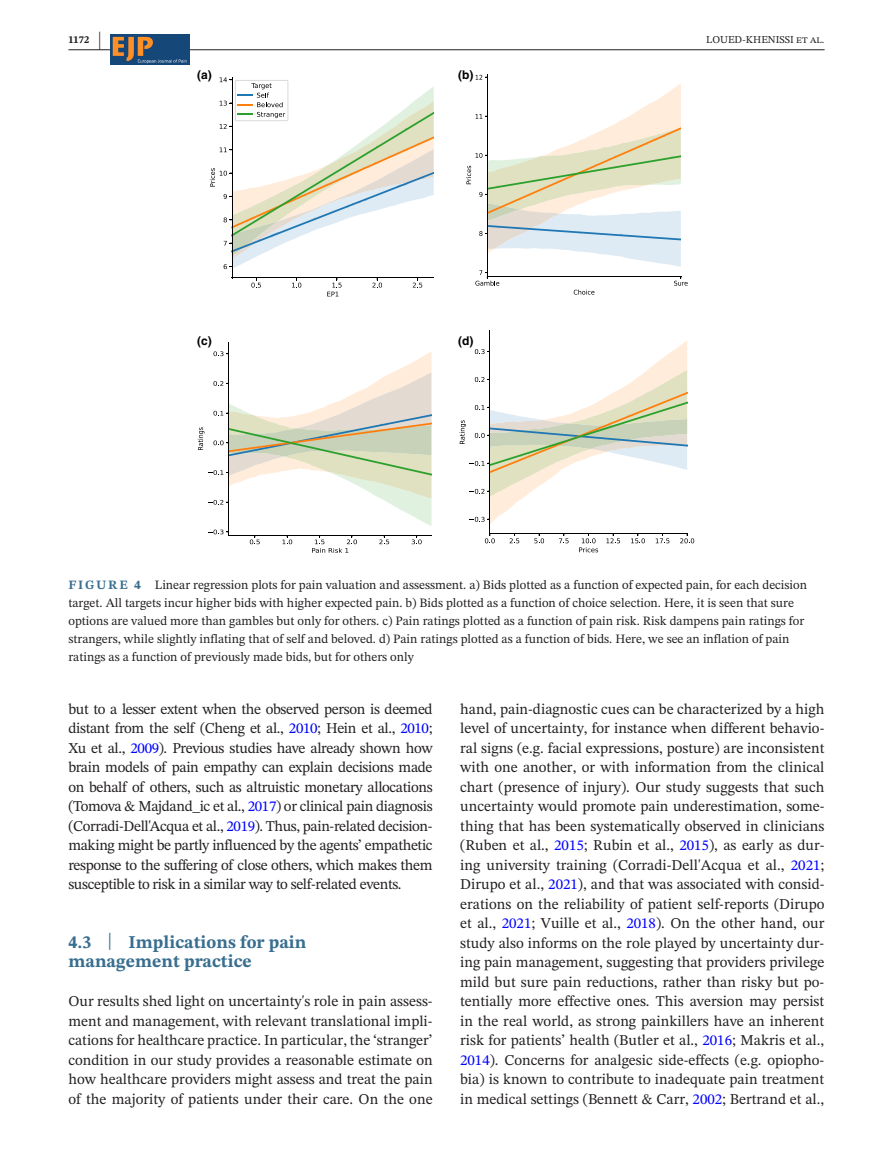
<style>
.page{position:relative;width:893px;height:1174px;background:#fff}
.page>*{position:absolute;margin:0;border:0;box-sizing:border-box;transform-origin:0 0}
.t1{font:700 18px/19.5px "STIX Two Text";color:#386e8f}
.t2{font:15px/19.5px "STIX Two Text";color:#231f20;text-align:justify}
.t3{font:12.75px/18px "STIX Two Text";color:#231f20}
.t4{font:700 12px "Helvetica";color:#000}
.t5{font:10.5px "STIX Two Text";color:#231f20}
.t6{font:700 10.5px "STIX Two Text";color:#231f20}
.s1{font-size:21px}
.s2{font-weight:700;color:#386e8f}
.s3{color:#00f}
.s4{font-weight:400;font-size:23.7px}
</style>
<div class="page">
<hr style="left:68px;top:49px;width:756px;height:1px;background:#231f20">
<img style="left:111px;top:35px;width:79px;height:30px">
<svg style="left:251px;top:278px;width:10px;height:10px"></svg>
<svg style="left:292px;top:278px;width:9px;height:10px"></svg>
<svg style="left:372px;top:278px;width:10px;height:10px"></svg>
<svg style="left:413px;top:278px;width:9px;height:10px"></svg>
<svg style="left:327px;top:278px;width:15px;height:18px"></svg>
<hr style="left:232px;top:77px;width:1px;height:201px;background:#000">
<hr style="left:232px;top:277px;width:202px;height:1px;background:#000">
<svg style="left:210px;top:77px;width:224px;height:192px"></svg>
<svg style="left:466px;top:75px;width:222px;height:220px"></svg>
<hr style="left:487px;top:74px;width:1px;height:202px;background:#000">
<hr style="left:487px;top:276px;width:194px;height:1px;background:#000">
<svg style="left:198px;top:351px;width:233px;height:202px"></svg>
<hr style="left:229px;top:342px;width:1px;height:193px;background:#000">
<hr style="left:229px;top:534px;width:203px;height:1px;background:#000">
<svg style="left:485px;top:534px;width:10px;height:9px"></svg>
<svg style="left:510px;top:534px;width:9px;height:9px"></svg>
<svg style="left:534px;top:534px;width:10px;height:9px"></svg>
<svg style="left:559px;top:534px;width:10px;height:9px"></svg>
<svg style="left:606px;top:534px;width:14px;height:9px"></svg>
<svg style="left:631px;top:534px;width:14px;height:9px"></svg>
<svg style="left:656px;top:534px;width:13px;height:9px"></svg>
<svg style="left:680px;top:533px;width:14px;height:10px"></svg>
<svg style="left:579px;top:534px;width:19px;height:18px"></svg>
<svg style="left:459px;top:340px;width:228px;height:184px"></svg>
<hr style="left:489px;top:330px;width:1px;height:204px;background:#000">
<hr style="left:489px;top:533px;width:198px;height:1px;background:#000">
<p class="t6" style="left:68px;top:32px;width:34px">1172 <span class="s1">|</span></p>
<p class="t5" style="left:706px;top:32px;width:120px">LOUED--KHENISSI et al.</p>
<p class="t4" style="left:197px;top:67px;width:16px">(a)</p>
<p class="t4" style="left:458px;top:67px;width:17px">(b)</p>
<p class="t4" style="left:197px;top:333px;width:16px">(c)</p>
<p class="t4" style="left:458px;top:333px;width:17px">(d)</p>
<p class="t3" style="left:68px;top:576px;width:740px"><span class="s2">FIGURE 4</span> Linear regression plots for pain valuation and assessment. a) Bids plotted as a function of expected pain, for each decision target. All targets incur higher bids with higher expected pain. b) Bids plotted as a function of choice selection. Here, it is seen that sure options are valued more than gambles but only for others. c) Pain ratings plotted as a function of pain risk. Risk dampens pain ratings for strangers, while slightly inflating that of self and beloved. d) Pain ratings plotted as a function of bids. Here, we see an inflation of pain ratings as a function of previously made bids, but for others only</p>
<p class="t2" style="left:68px;top:699px;width:366px">but to a lesser extent when the observed person is deemed distant from the self (Cheng et al., <span class="s3">2010</span>; Hein et al., <span class="s3">2010</span>; Xu et al., <span class="s3">2009</span>). Previous studies have already shown how brain models of pain empathy can explain decisions made on behalf of others, such as altruistic monetary allocations (Tomova &amp; Majdand_ic et al., <span class="s3">2017</span>) or clinical pain diagnosis (Corradi-Dell'Acqua et al., <span class="s3">2019</span>). Thus, pain-related decision&shy;making might be partly influenced by the agents’ empathetic response to the suffering of close others, which makes them susceptible to risk in a similar way to self-related events.</p>
<p class="t1" style="left:68px;top:932px;width:240px">4.3 <span class="s4">|</span> Implications for pain management practice</p>
<p class="t2" style="left:68px;top:991px;width:366px">Our results shed light on uncertainty's role in pain assess&shy;ment and management, with relevant translational impli&shy;cations for healthcare practice. In particular, the ‘stranger’ condition in our study provides a reasonable estimate on how healthcare providers might assess and treat the pain of the majority of patients under their care. On the one</p>
<p class="t2" style="left:460px;top:699px;width:366px">hand, pain-diagnostic cues can be characterized by a high level of uncertainty, for instance when different behavio&shy;ral signs (e.g. facial expressions, posture) are inconsistent with one another, or with information from the clinical chart (presence of injury). Our study suggests that such uncertainty would promote pain underestimation, some&shy;thing that has been systematically observed in clinicians (Ruben et al., <span class="s3">2015</span>; Rubin et al., <span class="s3">2015</span>), as early as dur&shy;ing university training (Corradi-Dell'Acqua et al., <span class="s3">2021</span>; Dirupo et al., <span class="s3">2021</span>), and that was associated with consid&shy;erations on the reliability of patient self-reports (Dirupo et al., <span class="s3">2021</span>; Vuille et al., <span class="s3">2018</span>). On the other hand, our study also informs on the role played by uncertainty dur&shy;ing pain management, suggesting that providers privilege mild but sure pain reductions, rather than risky but po&shy;tentially more effective ones. This aversion may persist in the real world, as strong painkillers have an inherent risk for patients’ health (Butler et al., <span class="s3">2016</span>; Makris et al., <span class="s3">2014</span>). Concerns for analgesic side-effects (e.g. opiopho&shy;bia) is known to contribute to inadequate pain treatment in medical settings (Bennett &amp; Carr, <span class="s3">2002</span>; Bertrand et al.,</p>
</div>
